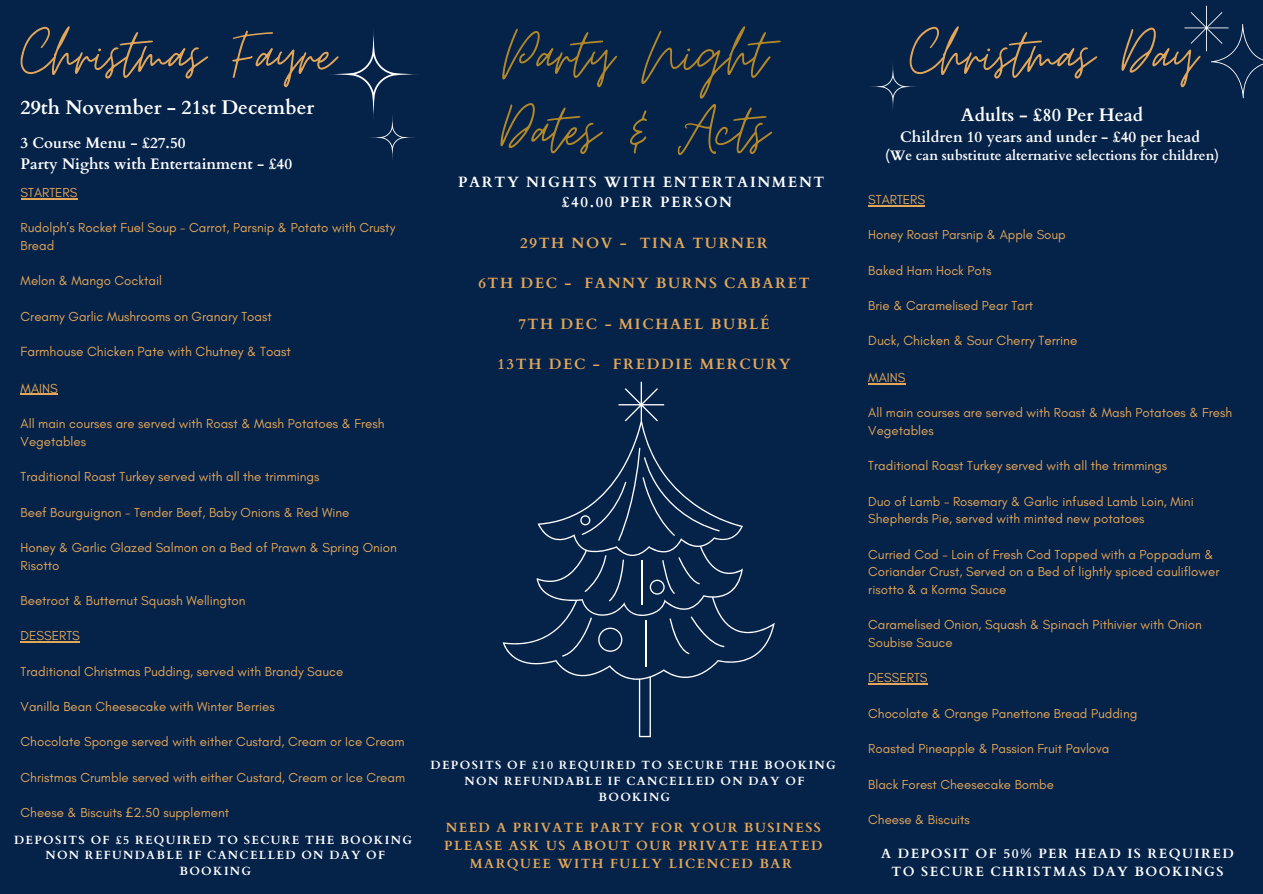
<style>
.page{position:relative;width:1263px;height:894px;background:#fff}
.page>*{position:absolute;margin:0;border:0;box-sizing:border-box;transform-origin:0 0}
.t1{font:73.5px "Moon Time";color:#e4a758}
.t2{font:73.5px/75.3px "Moon Time";color:#b38828}
.t3{font:700 19.65px "Cardo";color:#fff}
.t4{font:700 18.15px "Cardo";color:#fff}
.t5{font:700 15.15px/20.2px "Cardo";color:#fff}
.t6{font:700 14.85px "Cardo";letter-spacing:.11em;color:#e4a758}
.t7{font:700 14.85px/20.2px "Cardo";letter-spacing:.11em;color:#fff}
.t8{font:700 13.65px "Cardo";color:#fff}
.t9{font:13.5px "Glacial Indifference";color:#e4a758}
.t10{font:700 13.35px/17.7px "Cardo";letter-spacing:.11em;color:#e4a758;text-align:center}
.t11{font:700 13.35px/17.9px "Cardo";letter-spacing:.11em;color:#fff;text-align:center}
.t12{font:13.2px/17.7px "Glacial Indifference";color:#e4a758}
.t13{font:700 11.85px/15.9px "Cardo";letter-spacing:.11em;color:#fff;text-align:center}
.s1{font-family:"Noto Sans"}
</style>
<div class="page">
<div style="left:0;top:0;width:1263px;height:893px;background:#052249"></div>
<svg style="left:1184px;top:6px;width:79px;height:92px"></svg>
<hr style="left:21px;top:198px;width:56px;height:1px;background:#e4a758">
<hr style="left:21px;top:393px;width:37px;height:2px;background:#e4a758">
<hr style="left:21px;top:641px;width:59px;height:1px;background:#e4a758">
<svg style="left:503px;top:381px;width:272px;height:356px"></svg>
<svg style="left:584px;top:555px;width:40px;height:46px"></svg>
<hr style="left:642px;top:560px;width:1px;height:44px;background:#fff">
<svg style="left:562px;top:617px;width:30px;height:39px"></svg>
<hr style="left:645px;top:620px;width:2px;height:47px;background:#fff">
<svg style="left:669px;top:616px;width:55px;height:38px"></svg>
<svg style="left:598px;top:627px;width:24px;height:24px"></svg>
<svg style="left:580px;top:447px;width:140px;height:93px"></svg>
<svg style="left:650px;top:557px;width:50px;height:37px"></svg>
<svg style="left:330px;top:30px;width:87px;height:130px"></svg>
<svg style="left:870px;top:64px;width:46px;height:46px"></svg>
<hr style="left:868px;top:205px;width:57px;height:1px;background:#e4a758">
<hr style="left:868px;top:383px;width:37px;height:1px;background:#e4a758">
<hr style="left:868px;top:683px;width:59px;height:1px;background:#e4a758">
<h2 class="t1" style="left:21px;top:10px;width:316px">Christmas Fayre</h2>
<p class="t3" style="left:21px;top:95px;width:295px">29th November - 21st December</p>
<p class="t5" style="left:21px;top:133px;width:273px">3 Course Menu - £27.50<br>Party Nights with Entertainment - £40</p>
<h3 class="t12" style="left:21px;top:183px;width:58px">STARTERS</h3>
<p class="t12" style="left:21px;top:219px;width:376px">Rudolph’s Rocket Fuel Soup - Carrot, Parsnip &amp; Potato with Crusty<br>Bread</p>
<h5 class="t12" style="left:21px;top:272px;width:143px">Melon &amp; Mango Cocktail</h5>
<p class="t12" style="left:21px;top:307px;width:253px">Creamy Garlic Mushrooms on Granary Toast</p>
<p class="t9" style="left:21px;top:343px;width:272px">Farmhouse Chicken Pate with Chutney &amp; Toast</p>
<p class="t12" style="left:21px;top:379px;width:39px">MAINS</p>
<p class="t12" style="left:21px;top:414px;width:365px">All main courses are served with Roast &amp; Mash Potatoes &amp; Fresh<br>Vegetables</p>
<p class="t12" style="left:21px;top:467px;width:300px">Traditional Roast Turkey served with all the trimmings</p>
<p class="t12" style="left:21px;top:503px;width:330px">Beef Bourguignon - Tender Beef, Baby Onions &amp; Red Wine</p>
<p class="t12" style="left:21px;top:538px;width:378px">Honey &amp; Garlic Glazed Salmon on a Bed of Prawn &amp; Spring Onion<br>Risotto</p>
<p class="t12" style="left:21px;top:591px;width:227px">Beetroot &amp; Butternut Squash Wellington</p>
<p class="t12" style="left:21px;top:626px;width:61px">DESSERTS</p>
<p class="t12" style="left:21px;top:662px;width:324px">Traditional Christmas Pudding, served with Brandy Sauce</p>
<p class="t12" style="left:21px;top:697px;width:256px">Vanilla Bean Cheesecake with Winter Berries</p>
<p class="t12" style="left:21px;top:732px;width:385px">Chocolate Sponge served with either Custard, Cream or Ice Cream</p>
<p class="t12" style="left:21px;top:768px;width:386px">Christmas Crumble served with either Custard, Cream or Ice Cream</p>
<p class="t12" style="left:21px;top:803px;width:210px">Cheese &amp; Biscuits <span class="s1">£</span>2.50 supplement</p>
<p class="t13" style="left:14px;top:831px;width:399px">DEPOSITS OF £5 REQUIRED TO SECURE THE BOOKING</p>
<p class="t13" style="left:45px;top:847px;width:341px">NON REFUNDABLE IF CANCELLED ON DAY OF<br>BOOKING</p>
<p class="t2" style="left:500px;top:18px;width:270px">Party Night<br>Dates &amp; Acts</p>
<p class="t7" style="left:562px;top:172px;width:264px;text-indent:-104px">PARTY NIGHTS WITH ENTERTAINMENT £40.00 PER PERSON</p>
<h2 class="t6" style="left:520px;top:233px;width:249px">29TH NOV - TINA TURNER</h2>
<h4 class="t6" style="left:478px;top:273px;width:333px">6TH DEC - FANNY BURNS CABARET</h4>
<h4 class="t6" style="left:518px;top:314px;width:253px">7TH DEC - MICHAEL BUBLÉ</h4>
<h4 class="t6" style="left:497px;top:354px;width:295px">13TH DEC - FREDDIE MERCURY</h4>
<p class="t13" style="left:431px;top:757px;width:407px">DEPOSITS OF £10 REQUIRED TO SECURE THE BOOKING</p>
<p class="t13" style="left:465px;top:772px;width:341px">NON REFUNDABLE IF CANCELLED ON DAY OF<br>BOOKING</p>
<h4 class="t10" style="left:444px;top:819px;width:380px">NEED A PRIVATE PARTY FOR YOUR BUSINESS<br>PLEASE ASK US ABOUT OUR PRIVATE HEATED<br>MARQUEE WITH FULLY LICENCED BAR</h4>
<p class="t1" style="left:910px;top:10px;width:289px">Christmas Day</p>
<p class="t4" style="left:961px;top:103px;width:184px">Adults - £80 Per Head</p>
<p class="t5" style="left:900px;top:127px;width:301px">Children 10 years and under - £40 per head</p>
<p class="t8" style="left:885px;top:147px;width:336px">(We can substitute alternative selections for children)</p>
<h4 class="t12" style="left:868px;top:190px;width:58px">STARTERS</h4>
<p class="t12" style="left:868px;top:226px;width:199px">Honey Roast Parsnip &amp; Apple Soup</p>
<p class="t12" style="left:868px;top:261px;width:125px">Baked Ham Hock Pots</p>
<p class="t12" style="left:868px;top:296px;width:167px">Brie &amp; Caramelised Pear Tart</p>
<h6 class="t9" style="left:868px;top:332px;width:211px">Duck, Chicken &amp; Sour Cherry Terrine</h6>
<p class="t12" style="left:868px;top:368px;width:39px">MAINS</p>
<h2 class="t12" style="left:868px;top:403px;width:365px">All main courses are served with Roast &amp; Mash Potatoes &amp; Fresh<br>Vegetables</h2>
<p class="t12" style="left:868px;top:456px;width:300px">Traditional Roast Turkey served with all the trimmings</p>
<h5 class="t12" style="left:868px;top:492px;width:327px">Duo of Lamb - Rosemary &amp; Garlic infused Lamb Loin, Mini<br>Shepherds Pie, served with minted new potatoes</h5>
<p class="t12" style="left:868px;top:545px;width:353px">Curried Cod - Loin of Fresh Cod Topped with a Poppadum &amp;<br>Coriander Crust, Served on a Bed of lightly spiced cauliflower risotto &amp; a Korma Sauce</p>
<p class="t12" style="left:868px;top:615px;width:335px">Caramelised Onion, Squash &amp; Spinach Pithivier with Onion<br>Soubise Sauce</p>
<p class="t12" style="left:868px;top:668px;width:61px">DESSERTS</p>
<p class="t12" style="left:868px;top:704px;width:271px">Chocolate &amp; Orange Panettone Bread Pudding</p>
<p class="t12" style="left:868px;top:739px;width:243px">Roasted Pineapple &amp; Passion Fruit Pavlova</p>
<p class="t12" style="left:868px;top:774px;width:187px">Black Forest Cheesecake Bombe</p>
<p class="t12" style="left:868px;top:810px;width:103px">Cheese &amp; Biscuits</p>
<p class="t11" style="left:881px;top:844px;width:354px">A DEPOSIT OF 50% PER HEAD IS REQUIRED<br>TO SECURE CHRISTMAS DAY BOOKINGS</p>
</div>
